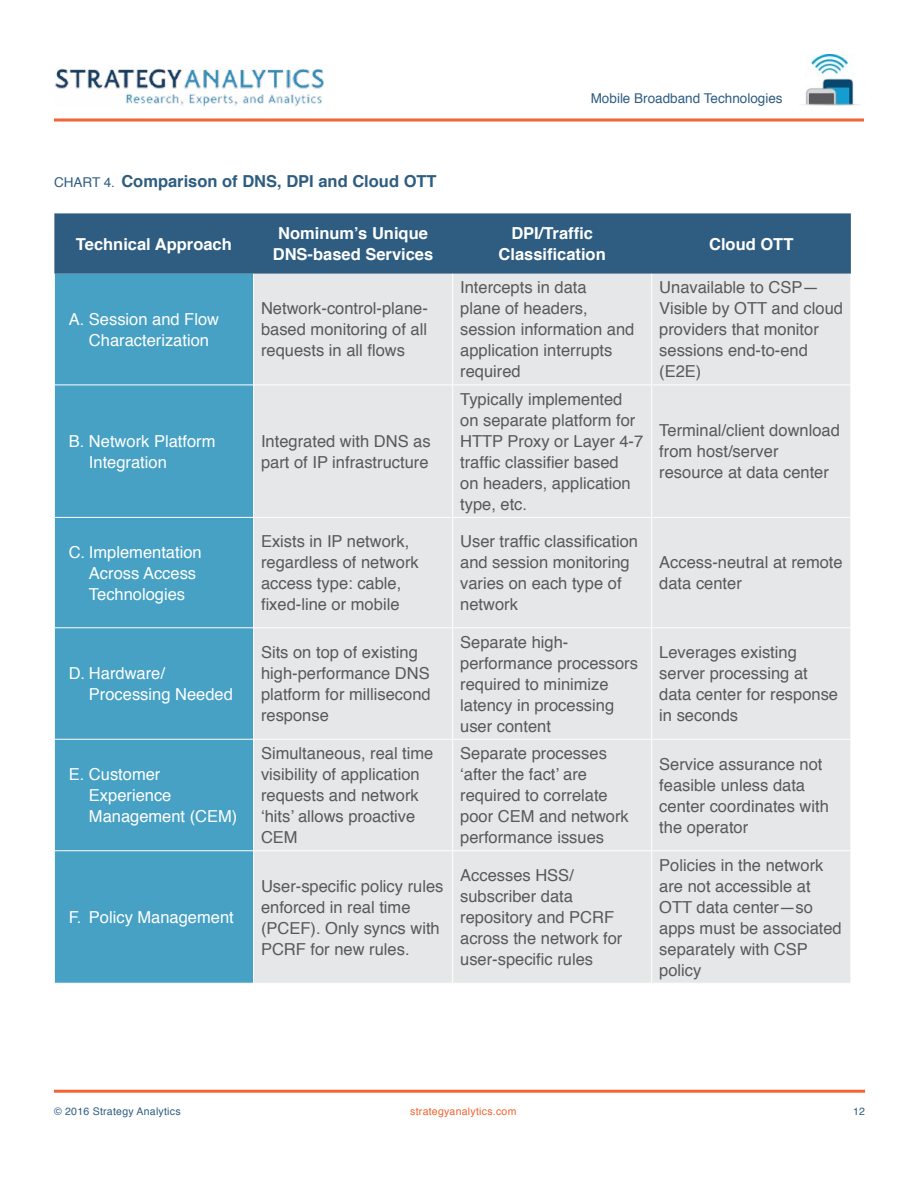
<style>
.page{position:relative;width:918px;height:1188px;background:#fff}
.page>*{position:absolute;margin:0;border:0;box-sizing:border-box;transform-origin:0 0}
.t1{font:16.5px/21px "Helvetica";color:#58595b}
.t2{font:16.5px/21px "Helvetica";color:#fff}
.t3{font:700 16.5px/21px "Helvetica";color:#fff;text-align:center}
.t4{font:700 16.5px "Helvetica";color:#2e5d81}
.t5{font:13.5px "Helvetica";color:#2e5d81}
.t6{font:10.5px "Helvetica";letter-spacing:.025em;color:#2e5d81}
.t7{font:10.5px "Helvetica";letter-spacing:.025em;color:#f26532}
.s1{font-weight:400;font-size:13.5px}
</style>
<div class="page">
<img style="left:55px;top:68px;width:269px;height:39px">
<img style="left:803px;top:54px;width:56px;height:51px">
<svg style="left:54px;top:118px;width:810px;height:4px;background:#f58b65"></svg>
<hr style="left:54px;top:1090px;width:811px;height:3px;background:#f26532">
<div style="left:54px;top:213px;width:797px;height:61px;background:#2e5d81"></div>
<div style="left:55px;top:274px;width:198px;height:709px;background:#46a1c5"></div>
<div style="left:254px;top:274px;width:596px;height:709px;background:#e6e7e8"></div>
<hr style="left:452px;top:274px;width:1px;height:111px;background:#fff">
<hr style="left:651px;top:274px;width:1px;height:111px;background:#fff">
<hr style="left:254px;top:385px;width:199px;height:1px;background:#fff">
<hr style="left:453px;top:385px;width:199px;height:1px;background:#fff">
<hr style="left:452px;top:385px;width:1px;height:132px;background:#fff">
<hr style="left:652px;top:385px;width:199px;height:1px;background:#fff">
<hr style="left:651px;top:385px;width:1px;height:132px;background:#fff">
<hr style="left:254px;top:517px;width:199px;height:1px;background:#fff">
<hr style="left:453px;top:517px;width:199px;height:1px;background:#fff">
<hr style="left:452px;top:518px;width:1px;height:109px;background:#fff">
<hr style="left:652px;top:517px;width:199px;height:1px;background:#fff">
<hr style="left:651px;top:518px;width:1px;height:109px;background:#fff">
<hr style="left:254px;top:627px;width:199px;height:1px;background:#fff">
<hr style="left:453px;top:627px;width:199px;height:1px;background:#fff">
<hr style="left:452px;top:628px;width:1px;height:111px;background:#fff">
<hr style="left:652px;top:627px;width:199px;height:1px;background:#fff">
<hr style="left:651px;top:628px;width:1px;height:111px;background:#fff">
<hr style="left:254px;top:739px;width:199px;height:1px;background:#fff">
<hr style="left:453px;top:739px;width:199px;height:1px;background:#fff">
<hr style="left:452px;top:740px;width:1px;height:110px;background:#fff">
<hr style="left:652px;top:739px;width:199px;height:1px;background:#fff">
<hr style="left:651px;top:740px;width:1px;height:110px;background:#fff">
<hr style="left:254px;top:850px;width:199px;height:1px;background:#fff">
<hr style="left:453px;top:850px;width:199px;height:1px;background:#fff">
<hr style="left:452px;top:851px;width:1px;height:132px;background:#fff">
<hr style="left:652px;top:850px;width:199px;height:1px;background:#fff">
<hr style="left:651px;top:851px;width:1px;height:132px;background:#fff">
<hr style="left:54px;top:385px;width:200px;height:1px;background:#fff">
<hr style="left:54px;top:517px;width:200px;height:1px;background:#fff">
<hr style="left:54px;top:627px;width:200px;height:1px;background:#fff">
<hr style="left:54px;top:739px;width:200px;height:1px;background:#fff">
<hr style="left:54px;top:850px;width:200px;height:1px;background:#fff">
<p class="t4" style="left:54px;top:168px;width:384px"><span class="s1">CHART 4.</span> Comparison of DNS, DPI and Cloud OTT</p>
<p class="t5" style="left:591px;top:88px;width:193px">Mobile Broadband Technologies</p>
<p class="t3" style="left:76px;top:234px;width:157px">Technical Approach</p>
<p class="t3" style="left:273px;top:223px;width:162px">Nominum’s Unique<br>DNS-based Services</p>
<p class="t3" style="left:499px;top:223px;width:109px">DPI/Traffic<br>Classification</p>
<p class="t3" style="left:709px;top:234px;width:86px">Cloud OTT</p>
<p class="t2" style="left:89px;top:309px;width:132px;text-indent:-20px">A. Session and Flow<br>Characterization</p>
<p class="t1" style="left:261px;top:299px;width:168px;text-align:justify">Network-control-plane&shy;based monitoring of all requests in all flows</p>
<p class="t2" style="left:89px;top:431px;width:128px;text-indent:-20px">B. Network Platform<br>Integration</p>
<p class="t1" style="left:261px;top:431px;width:171px">Integrated with DNS as part of IP infrastructure</p>
<p class="t1" style="left:460px;top:278px;width:176px">Intercepts in data<br>plane of headers, session information and application interrupts required</p>
<p class="t1" style="left:659px;top:278px;width:185px">Unavailable to CSP—<br>Visible by OTT and cloud providers that monitor sessions end-to-end (E2E)</p>
<p class="t1" style="left:460px;top:389px;width:185px">Typically implemented on separate platform for<br>HTTP Proxy or Layer 4-7 traffic classifier based<br>on headers, application type, etc.</p>
<p class="t1" style="left:659px;top:421px;width:182px">Terminal/client download from host/server resource at data center</p>
<p class="t2" style="left:89px;top:542px;width:114px;text-indent:-20px">C. Implementation<br>Across Access<br>Technologies</p>
<p class="t1" style="left:261px;top:532px;width:159px">Exists in IP network, regardless of network access type: cable, fixed-line or mobile</p>
<p class="t1" style="left:460px;top:532px;width:179px">User traffic classification and session monitoring varies on each type of network</p>
<p class="t1" style="left:659px;top:553px;width:185px">Access-neutral at remote data center</p>
<p class="t2" style="left:89px;top:664px;width:145px;text-indent:-20px">D. Hardware/<br>Processing Needed</p>
<p class="t2" style="left:89px;top:765px;width:150px;text-indent:-20px">E. Customer<br>Experience<br>Management (CEM)</p>
<p class="t2" style="left:69px;top:908px;width:167px">F. Policy Management</p>
<p class="t1" style="left:261px;top:643px;width:171px">Sits on top of existing high-performance DNS platform for millisecond response</p>
<p class="t1" style="left:460px;top:632px;width:179px">Separate high&shy;performance processors required to minimize latency in processing user content</p>
<p class="t1" style="left:659px;top:643px;width:180px">Leverages existing server processing at data center for response in seconds</p>
<p class="t1" style="left:261px;top:744px;width:174px">Simultaneous, real time visibility of application requests and network ‘hits’ allows proactive<br>CEM</p>
<p class="t1" style="left:460px;top:744px;width:170px">Separate processes ‘after the fact’ are required to correlate poor CEM and network performance issues</p>
<p class="t1" style="left:659px;top:754px;width:171px">Service assurance not feasible unless data center coordinates with the operator</p>
<p class="t1" style="left:261px;top:876px;width:184px">User-specific policy rules enforced in real time (PCEF). Only syncs with<br>PCRF for new rules.</p>
<p class="t1" style="left:460px;top:866px;width:164px">Accesses HSS/ subscriber data repository and PCRF across the network for user-specific rules</p>
<p class="t1" style="left:659px;top:855px;width:184px">Policies in the network are not accessible at<br>OTT data center—so apps must be associated separately with CSP policy</p>
<p class="t6" style="left:54px;top:1103px;width:128px">© 2016 Strategy Analytics</p>
<p class="t7" style="left:410px;top:1103px;width:108px">strategyanalytics.com</p>
<p class="t6" style="left:853px;top:1103px;width:13px">12</p>
</div>
